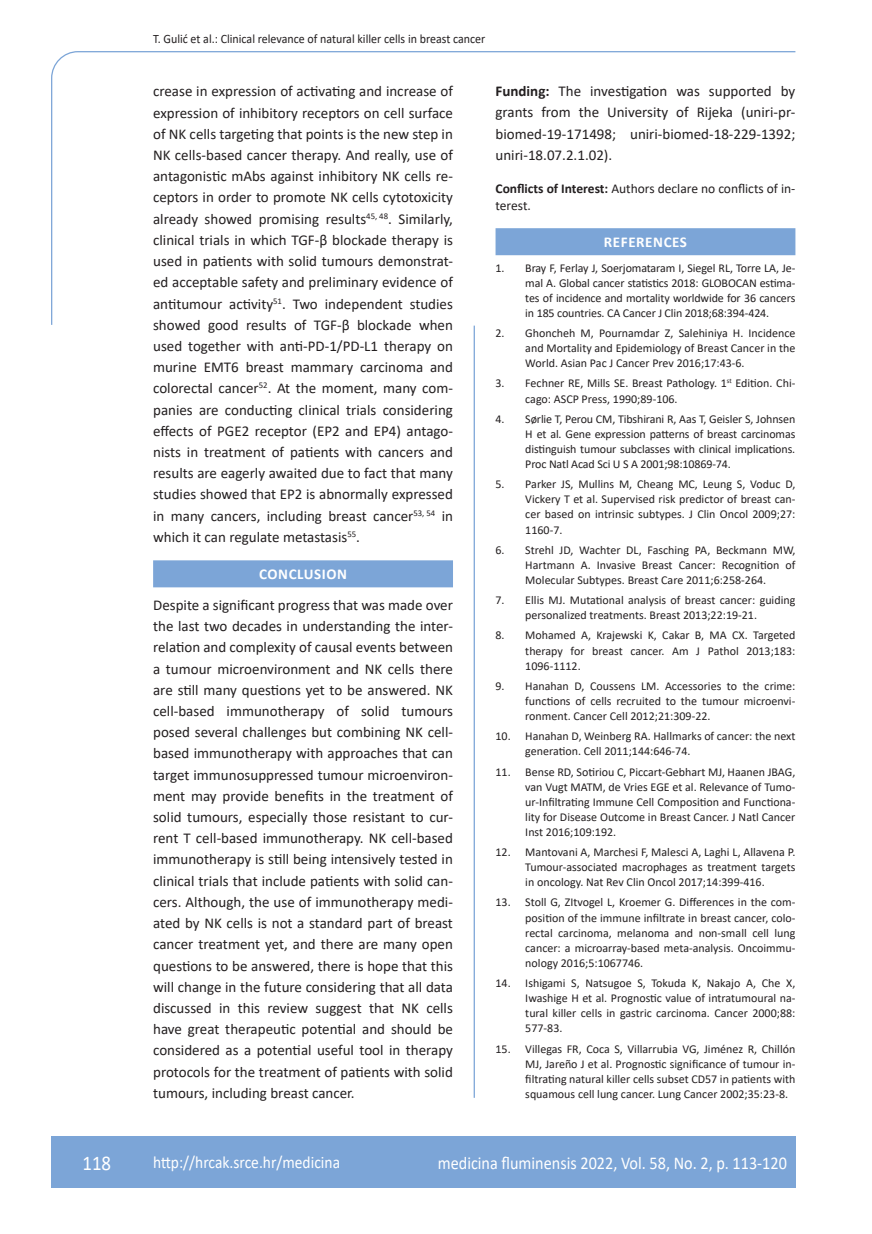
<style>
.page{position:relative;width:872px;height:1234px;background:#fff}
.page>*{position:absolute;margin:0;border:0;box-sizing:border-box;transform-origin:0 0}
.t1{font:21px "Calibri";color:#fff;scale:.9 1}
.t2{font:18px "Calibri";color:#fff;scale:.9 1}
.t3{font:17.25px "Calibri";color:#fff;scale:.9 1}
.osnovni_tekst_engl{font:15px/21.1px "Calibri";color:#231f20;text-align:justify}
.naslov_ruler{font:700 15px "Calibri";letter-spacing:.04em;color:#fff}
.izjava{font:13.5px/16.6px "Calibri";color:#231f20}
.glava{font:12.75px "Calibri";color:#231f20;scale:.94 1}
.literatura{font:12px/15.1px "Calibri";color:#231f20;text-align:justify}
.s1{font-weight:700}
</style>
<div class="page">
<svg style="left:51px;top:51px;width:745px;height:274px"></svg>
<hr style="left:473px;top:325px;width:2px;height:772px;background:#7ca5d7">
<div style="left:51px;top:1135px;width:744px;height:51px;background:#7ca5d7"></div>
<div style="left:153px;top:560px;width:300px;height:27px;background:#7ca5d7"></div>
<div style="left:495px;top:228px;width:300px;height:27px;background:#7ca5d7"></div>
<p class="glava" style="left:153px;top:29px;width:355px">T. Gulić et al.: Clinical relevance of natural killer cells in breast cancer</p>
<p class="osnovni_tekst_engl" style="left:153px;top:80px;width:301px">crease in expression of activating and increase of expression of inhibitory receptors on cell surface of NK cells targeting that points is the new step in NK cells-based cancer therapy. And really, use of antagonistic mAbs against inhibitory NK cells re&shy;ceptors in order to promote NK cells cytotoxicity already showed promising results<sup>45,</sup> <sup>48</sup>. Similarly, clinical trials in which TGF-β blockade therapy is used in patients with solid tumours demonstrat&shy;ed acceptable safety and preliminary evidence of antitumour activity<sup>51</sup>. Two independent studies showed good results of TGF-β blockade when used together with anti-PD-1/PD-L1 therapy on murine EMT6 breast mammary carcinoma and colorectal cancer<sup>52</sup>. At the moment, many com&shy;panies are conducting clinical trials considering effects of PGE2 receptor (EP2 and EP4) antago&shy;nists in treatment of patients with cancers and results are eagerly awaited due to fact that many studies showed that EP2 is abnormally expressed in many cancers, including breast cancer<sup>53,</sup> <sup>54</sup> in which it can regulate metastasis<sup>55</sup>.</p>
<p class="naslov_ruler" style="left:259px;top:563px;width:89px">CONCLUSION</p>
<p class="osnovni_tekst_engl" style="left:153px;top:593px;width:301px">Despite a significant progress that was made over the last two decades in understanding the inter&shy;relation and complexity of causal events between a tumour microenvironment and NK cells there are still many questions yet to be answered. NK cell-based immunotherapy of solid tumours posed several challenges but combining NK cell&shy;based immunotherapy with approaches that can target immunosuppressed tumour microenviron&shy;ment may provide benefits in the treatment of solid tumours, especially those resistant to cur&shy;rent T cell-based immunotherapy. NK cell-based immunotherapy is still being intensively tested in clinical trials that include patients with solid can&shy;cers. Although, the use of immunotherapy medi&shy;ated by NK cells is not a standard part of breast cancer treatment yet, and there are many open questions to be answered, there is hope that this will change in the future considering that all data discussed in this review suggest that NK cells have great therapeutic potential and should be considered as a potential useful tool in therapy protocols for the treatment of patients with solid tumours, including breast cancer.</p>
<p class="osnovni_tekst_engl" style="left:495px;top:80px;width:301px"><span class="s1">Funding:</span> The investigation was supported by grants from the University of Rijeka (uniri-pr&shy;biomed-19-171498; uniri-biomed-18-229-1392; uniri-18.07.2.1.02).</p>
<p class="izjava" style="left:495px;top:180px;width:301px"><span class="s1">Conflicts of Interest:</span> Authors declare no conflicts of in&shy;terest.</p>
<p class="naslov_ruler" style="left:604px;top:231px;width:85px">REFERENCES</p>
<p class="literatura" style="left:525px;top:260px;width:271px;text-indent:-30px">1. Bray F, Ferlay J, Soerjomataram I, Siegel RL, Torre LA, Je&shy;mal A. Global cancer statistics 2018: GLOBOCAN estima&shy;tes of incidence and mortality worldwide for 36 cancers in 185 countries. CA Cancer J Clin 2018;68:394-424.</p>
<p class="literatura" style="left:525px;top:325px;width:271px;text-indent:-30px">2. Ghoncheh M, Pournamdar Z, Salehiniya H. Incidence and Mortality and Epidemiology of Breast Cancer in the World. Asian Pac J Cancer Prev 2016;17:43-6.</p>
<p class="literatura" style="left:525px;top:375px;width:271px;text-indent:-30px">3. Fechner RE, Mills SE. Breast Pathology. 1<sup>st</sup> Edition. Chi&shy;cago: ASCP Press, 1990;89-106.</p>
<p class="literatura" style="left:525px;top:411px;width:271px;text-indent:-30px">4. Sørlie T, Perou CM, Tibshirani R, Aas T, Geisler S, Johnsen H et al. Gene expression patterns of breast carcinomas distinguish tumour subclasses with clinical implications.<br>Proc Natl Acad Sci U S A 2001;98:10869-74.</p>
<p class="literatura" style="left:525px;top:476px;width:271px;text-indent:-30px">5. Parker JS, Mullins M, Cheang MC, Leung S, Voduc D, Vickery T et al. Supervised risk predictor of breast can&shy;cer based on intrinsic subtypes. J Clin Oncol 2009;27:<br>1160-7.</p>
<p class="literatura" style="left:525px;top:541px;width:272px;text-indent:-30px">6. Strehl JD, Wachter DL, Fasching PA, Beckmann MW, Hartmann A. Invasive Breast Cancer: Recognition of Molecular Subtypes. Breast Care 2011;6:258-264.</p>
<p class="literatura" style="left:525px;top:592px;width:271px;text-indent:-30px">7. Ellis MJ. Mutational analysis of breast cancer: guiding personalized treatments. Breast 2013;22:19-21.</p>
<p class="literatura" style="left:525px;top:627px;width:272px;text-indent:-30px">8. Mohamed A, Krajewski K, Cakar B, MA CX. Targeted therapy for breast cancer. Am J Pathol 2013;183:<br>1096-1112.</p>
<p class="literatura" style="left:525px;top:677px;width:271px;text-indent:-30px">9. Hanahan D, Coussens LM. Accessories to the crime: functions of cells recruited to the tumour microenvi&shy;ronment. Cancer Cell 2012;21:309-22.</p>
<p class="literatura" style="left:525px;top:728px;width:271px;text-indent:-30px">10. Hanahan D, Weinberg RA. Hallmarks of cancer: the next generation. Cell 2011;144:646-74.</p>
<p class="literatura" style="left:525px;top:763px;width:271px;text-indent:-30px">11. Bense RD, Sotiriou C, Piccart-Gebhart MJ, Haanen JBAG, van Vugt MATM, de Vries EGE et al. Relevance of Tumo&shy;ur-Infiltrating Immune Cell Composition and Functiona&shy;lity for Disease Outcome in Breast Cancer. J Natl Cancer Inst 2016;109:192.</p>
<p class="literatura" style="left:525px;top:844px;width:271px;text-indent:-30px">12. Mantovani A, Marchesi F, Malesci A, Laghi L, Allavena P.<br>Tumour-associated macrophages as treatment targets in oncology. Nat Rev Clin Oncol 2017;14:399-416.</p>
<p class="literatura" style="left:525px;top:894px;width:271px;text-indent:-30px">13. Stoll G, ZItvogel L, Kroemer G. Differences in the com&shy;position of the immune infiltrate in breast cancer, colo&shy;rectal carcinoma, melanoma and non-small cell lung cancer: a microarray-based meta-analysis. Oncoimmu&shy;nology 2016;5:1067746.</p>
<p class="literatura" style="left:525px;top:974px;width:271px;text-indent:-30px">14. Ishigami S, Natsugoe S, Tokuda K, Nakajo A, Che X, Iwashige H et al. Prognostic value of intratumoural na&shy;tural killer cells in gastric carcinoma. Cancer 2000;88:<br>577-83.</p>
<p class="literatura" style="left:525px;top:1040px;width:271px;text-indent:-30px">15. Villegas FR, Coca S, Villarrubia VG, Jiménez R, Chillón MJ, Jareño J et al. Prognostic significance of tumour in&shy;filtrating natural killer cells subset CD57 in patients with squamous cell lung cancer. Lung Cancer 2002;35:23-8.</p>
<p class="t1" style="left:82px;top:1147px;width:33px">118</p>
<p class="t3" style="left:153px;top:1149px;width:209px">http://hrcak.srce.hr/medicina</p>
<p class="t2" style="left:438px;top:1149px;width:389px">medicina fluminensis 2022, Vol. 58, No. 2, p. 113-120</p>
</div>
